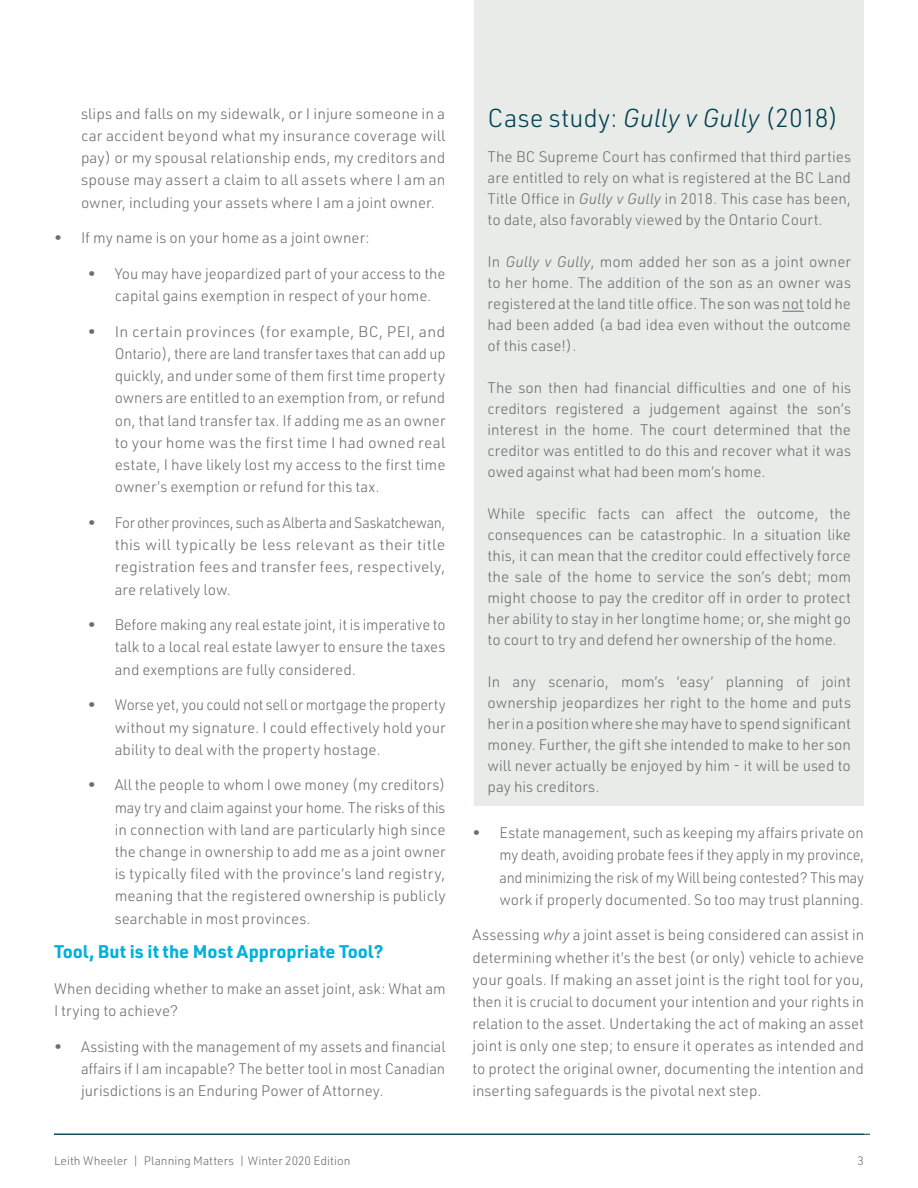
<style>
.page{position:relative;width:918px;height:1188px;background:#fff}
.page>*{position:absolute;margin:0;border:0;box-sizing:border-box;transform-origin:0 0}
.Body_Justified{font:300 25.5px "URWDIN";letter-spacing:.005em;color:#004150}
.New_Justified{font:700 18px "URWDIN";color:#00b1dc}
.New_Justified-2{font:300 15px/22.2px "URWDIN";color:#6c6d70;text-align:justify}
.Body_Justified-2{font:300 15px/21px "URWDIN";color:#6c6d70;text-align:justify}
.t1{font:300 12px "URWDIN";color:#6c6d70}
.s1{font-style:italic}
</style>
<div class="page">
<div style="left:474px;top:0;width:390px;height:806px;background:#e9ebe8"></div>
<svg style="left:782px;top:311px;width:22px;height:1px"></svg>
<hr style="left:54px;top:1134px;width:816px;height:1px;background:#004150">
<p class="New_Justified-2" style="left:81px;top:102px;width:366px">slips and falls on my sidewalk, or I injure someone in a car accident beyond what my insurance coverage will pay) or my spousal relationship ends, my creditors and spouse may assert a claim to all assets where I am an owner, including your assets where I am a joint owner.</p>
<p class="New_Justified-2" style="left:54px;top:226px;width:317px">• If my name is on your home as a joint owner:</p>
<p class="New_Justified-2" style="left:115px;top:262px;width:332px;text-indent:-27px">• You may have jeopardized part of your access to the capital gains exemption in respect of your home.</p>
<p class="New_Justified-2" style="left:115px;top:320px;width:332px;text-indent:-27px">• In certain provinces (for example, BC, PEI, and Ontario), there are land transfer taxes that can add up quickly, and under some of them first time property owners are entitled to an exemption from, or refund on, that land transfer tax. If adding me as an owner to your home was the first time I had owned real estate, I have likely lost my access to the first time owner’s exemption or refund for this tax.</p>
<p class="New_Justified-2" style="left:115px;top:511px;width:332px;text-indent:-27px">• For other provinces, such as Alberta and Saskatchewan, this will typically be less relevant as their title registration fees and transfer fees, respectively, are relatively low.</p>
<p class="New_Justified-2" style="left:115px;top:613px;width:332px;text-indent:-27px">• Before making any real estate joint, it is imperative to talk to a local real estate lawyer to ensure the taxes and exemptions are fully considered.</p>
<p class="New_Justified-2" style="left:115px;top:693px;width:332px;text-indent:-27px">• Worse yet, you could not sell or mortgage the property without my signature. I could effectively hold your ability to deal with the property hostage.</p>
<p class="New_Justified-2" style="left:115px;top:774px;width:332px;text-indent:-27px">• All the people to whom I owe money (my creditors) may try and claim against your home. The risks of this in connection with land are particularly high since the change in ownership to add me as a joint owner is typically filed with the province’s land registry, meaning that the registered ownership is publicly searchable in most provinces.</p>
<p class="New_Justified" style="left:54px;top:939px;width:331px">Tool, But is it the Most Appropriate Tool?</p>
<p class="New_Justified-2" style="left:54px;top:977px;width:393px">When deciding whether to make an asset joint, ask: What am<br>I trying to achieve?</p>
<p class="New_Justified-2" style="left:81px;top:1035px;width:366px;text-indent:-27px">• Assisting with the management of my assets and financial affairs if I am incapable? The better tool in most Canadian jurisdictions is an Enduring Power of Attorney.</p>
<p class="Body_Justified" style="left:488px;top:101px;width:353px">Case study: <span class="s1">Gully v Gully</span> (2018)</p>
<p class="Body_Justified-2" style="left:488px;top:146px;width:365px">The BC Supreme Court has confirmed that third parties are entitled to rely on what is registered at the BC Land Title Office in <span class="s1">Gully v Gully</span> in 2018. This case has been, to date, also favorably viewed by the Ontario Court.</p>
<p class="Body_Justified-2" style="left:488px;top:251px;width:365px">In <span class="s1">Gully v Gully</span>, mom added her son as a joint owner to her home. The addition of the son as an owner was registered at the land title office. The son was not told he had been added (a bad idea even without the outcome of this case!).</p>
<p class="Body_Justified-2" style="left:488px;top:377px;width:365px">The son then had financial difficulties and one of his creditors registered a judgement against the son’s interest in the home. The court determined that the creditor was entitled to do this and recover what it was owed against what had been mom’s home.</p>
<p class="Body_Justified-2" style="left:488px;top:503px;width:365px">While specific facts can affect the outcome, the consequences can be catastrophic. In a situation like this, it can mean that the creditor could effectively force the sale of the home to service the son’s debt; mom might choose to pay the creditor off in order to protect her ability to stay in her longtime home; or, she might go to court to try and defend her ownership of the home.</p>
<p class="Body_Justified-2" style="left:488px;top:671px;width:365px">In any scenario, mom’s ‘easy’ planning of joint ownership jeopardizes her right to the home and puts her in a position where she may have to spend significant money. Further, the gift she intended to make to her son will never actually be enjoyed by him - it will be used to pay his creditors.</p>
<p class="New_Justified-2" style="left:500px;top:821px;width:366px;text-indent:-27px">• Estate management, such as keeping my affairs private on my death, avoiding probate fees if they apply in my province, and minimizing the risk of my Will being contested? This may work if properly documented. So too may trust planning.</p>
<p class="New_Justified-2" style="left:472px;top:924px;width:393px">Assessing <span class="s1">why</span> a joint asset is being considered can assist in determining whether it’s the best (or only) vehicle to achieve your goals. If making an asset joint is the right tool for you, then it is crucial to document your intention and your rights in relation to the asset. Undertaking the act of making an asset joint is only one step; to ensure it operates as intended and to protect the original owner, documenting the intention and inserting safeguards is the pivotal next step.</p>
<p class="t1" style="left:54px;top:1153px;width:298px">Leith Wheeler | Planning Matters | Winter 2020 Edition</p>
<p class="t1" style="left:858px;top:1153px;width:8px">3</p>
</div>
